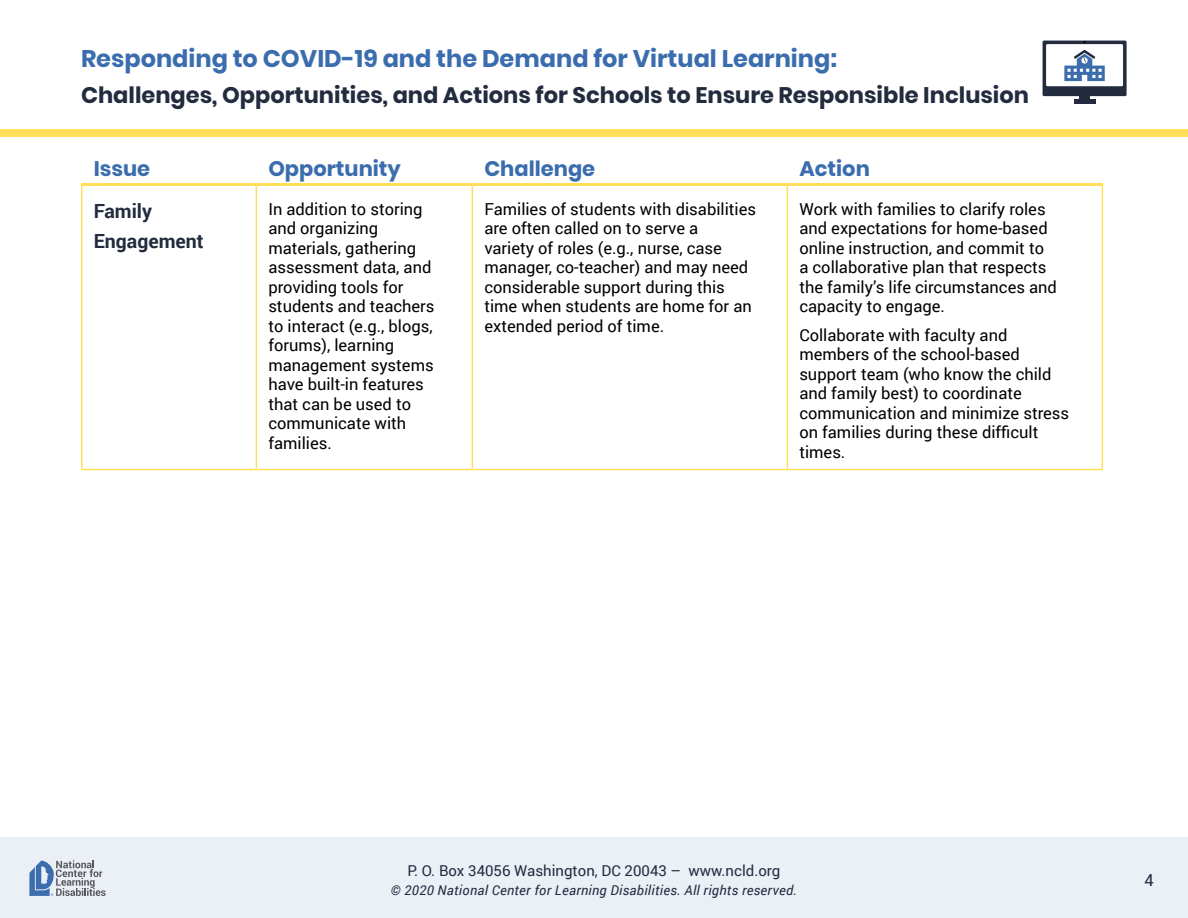
<style>
.page{position:relative;width:1188px;height:918px;background:#fff}
.page>*{position:absolute;margin:0;border:0;box-sizing:border-box;transform-origin:0 0}
.t1{font:700 24px "Poppins";color:#3b6dae}
.t2{font:700 22.5px "Poppins";color:#232c3f}
.t3{font:700 21px "Poppins";color:#3b6dae}
.t4{font:700 19.5px/30px "Roboto";color:#232c3f}
.t5{font:16.5px/19.5px "Roboto";color:#000}
.t6{font:16.5px "Roboto";color:#232c3f}
.t7{font:15px "Roboto";color:#232c3f}
.t8{font:italic 13.5px "Roboto";letter-spacing:.02em;color:#232c3f}
</style>
<div class="page">
<div style="left:0;top:837px;width:1188px;height:81px;background:#ebf0f7"></div>
<svg style="left:29px;top:860px;width:77px;height:36px"></svg>
<div style="left:1074px;top:99px;width:21px;height:5px;background:#232c3f"></div>
<hr style="left:1079px;top:95px;width:11px;height:4px;background:#232c3f">
<svg style="left:1043px;top:41px;width:84px;height:55px"></svg>
<div style="left:0;top:130px;width:1188px;height:7px;background:#ffdf5a"></div>
<hr style="left:81px;top:183px;width:175px;height:3px;background:#ffdf5a">
<hr style="left:256px;top:183px;width:216px;height:3px;background:#ffdf5a">
<hr style="left:472px;top:183px;width:315px;height:3px;background:#ffdf5a">
<hr style="left:787px;top:183px;width:316px;height:3px;background:#ffdf5a">
<hr style="left:81px;top:186px;width:1px;height:283px;background:#ffdf5a">
<hr style="left:256px;top:186px;width:1px;height:283px;background:#ffdf5a">
<hr style="left:472px;top:186px;width:1px;height:283px;background:#ffdf5a">
<hr style="left:787px;top:186px;width:1px;height:283px;background:#ffdf5a">
<hr style="left:1102px;top:186px;width:1px;height:283px;background:#ffdf5a">
<hr style="left:81px;top:469px;width:175px;height:1px;background:#ffdf5a">
<hr style="left:256px;top:469px;width:216px;height:1px;background:#ffdf5a">
<hr style="left:472px;top:469px;width:315px;height:1px;background:#ffdf5a">
<hr style="left:787px;top:469px;width:316px;height:1px;background:#ffdf5a">
<h1 class="t1" style="left:81px;top:45px;width:758px">Responding to COVID-19 and the Demand for Virtual Learning:</h1>
<h2 class="t2" style="left:81px;top:82px;width:950px">Challenges, Opportunities, and Actions for Schools to Ensure Responsible Inclusion</h2>
<p class="t3" style="left:94px;top:156px;width:58px">Issue</p>
<p class="t3" style="left:268px;top:156px;width:134px">Opportunity</p>
<p class="t3" style="left:484px;top:156px;width:112px">Challenge</p>
<p class="t3" style="left:799px;top:156px;width:72px">Action</p>
<p class="t4" style="left:94px;top:195px;width:111px">Family<br>Engagement</p>
<p class="t5" style="left:268px;top:198px;width:168px">In addition to storing and organizing materials, gathering assessment data, and providing tools for students and teachers to interact (e.g., blogs, forums), learning management systems have built-in features that can be used to communicate with families.</p>
<p class="t5" style="left:484px;top:198px;width:273px">Families of students with disabilities are often called on to serve a<br>variety of roles (e.g., nurse, case manager, co-teacher) and may need considerable support during this time when students are home for an extended period of time.</p>
<p class="t5" style="left:799px;top:198px;width:259px">Work with families to clarify roles and expectations for home-based online instruction, and commit to a collaborative plan that respects the family’s life circumstances and capacity to engage.</p>
<p class="t5" style="left:799px;top:324px;width:271px">Collaborate with faculty and members of the school-based support team (who know the child and family best) to coordinate communication and minimize stress on families during these difficult times.</p>
<p class="t7" style="left:408px;top:860px;width:374px">P. O. Box 34056 Washington, DC 20043 – www.ncld.org</p>
<p class="t8" style="left:391px;top:881px;width:408px">© 2020 National Center for Learning Disabilities. All rights reserved.</p>
<p class="t6" style="left:1144px;top:868px;width:11px">4</p>
</div>
